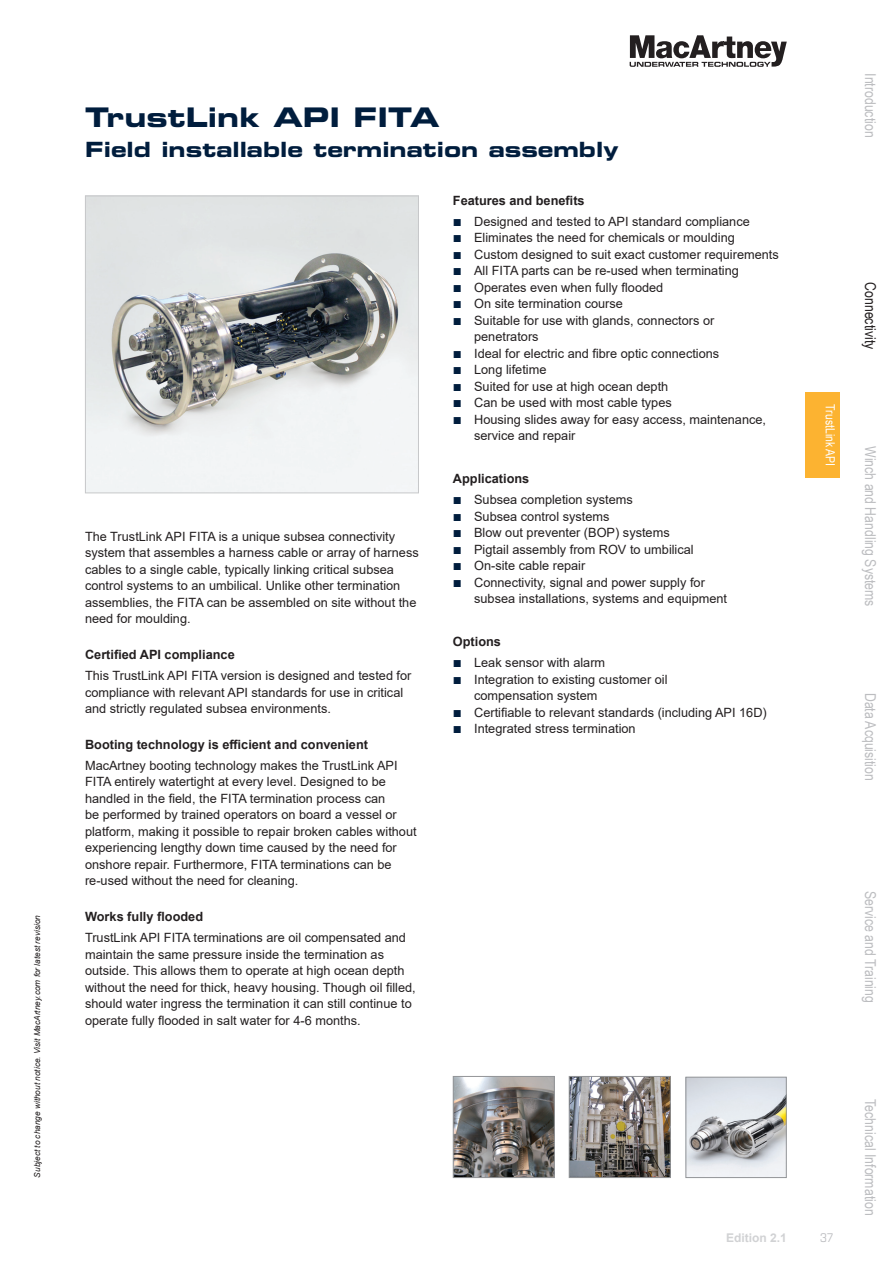
<style>
.page{position:relative;width:893px;height:1263px;background:#fff}
.page>*{position:absolute;margin:0;border:0;box-sizing:border-box;transform-origin:0 0}
.Overskrift{font:27px "Eurostile LT Std Bold Ex 2";color:#001d3d}
.Overskrift_2__linie{font:21px "Eurostile LT Std Bold Ex 2";color:#001d3d}
.t1{font:15px "Arial Narrow";color:#bcbdc0}
.t2{font:15px "Arial Narrow";color:#231f20}
.Brødtekst{font:12.75px/16.5px "Arial";color:#231f20}
.Rubrik_overskrift{font:700 12.75px "Arial";color:#231f20}
.t3{font:12.75px "Arial Narrow";color:#fff}
._2nd_edition_-_venst{font:700 12px "Arial";color:#d1d2d4}
.t4{font:condensed 12px "Eurostile LT Std";color:#bcbdc0}
.t5{font:italic 8.25px "Arial";color:#231f20}
.s1{font-weight:700;font-size:15px;color:#001d3d}
</style>
<div class="page">
<img style="left:87px;top:198px;width:330px;height:293px">
<div style="left:85px;top:196px;width:334px;height:297px;border:1px solid #c7c8ca"></div>
<img style="left:687px;top:1079px;width:98px;height:97px">
<div style="left:685px;top:1077px;width:102px;height:101px;border:1px solid #939598"></div>
<img style="left:571px;top:1078px;width:98px;height:98px">
<div style="left:569px;top:1076px;width:102px;height:102px;border:1px solid #939598"></div>
<img style="left:455px;top:1078px;width:98px;height:98px">
<div style="left:453px;top:1076px;width:102px;height:102px;border:1px solid #939598"></div>
<div style="left:806px;top:393px;width:34px;height:85px;background:#fcb331"></div>
<svg style="left:630px;top:35px;width:157px;height:32px"></svg>
<p class="t5" style="left:32px;top:1177px;width:264px;rotate:-90deg">Subject to change without notice. Visit MacArtney.com for latest revision</p>
<p class="Overskrift" style="left:85px;top:98px;width:356px">TrustLink API FITA</p>
<p class="Overskrift_2__linie" style="left:85px;top:134px;width:535px">Field installable termination assembly</p>
<p class="Brødtekst" style="left:85px;top:528px;width:335px">The TrustLink API FITA is a unique subsea connectivity system that assembles a harness cable or array of harness cables to a single cable, typically linking critical subsea control systems to an umbilical. Unlike other termination assemblies, the FITA can be assembled on site without the need for moulding.</p>
<p class="Rubrik_overskrift" style="left:85px;top:646px;width:151px">Certified API compliance</p>
<p class="Brødtekst" style="left:85px;top:667px;width:328px">This TrustLink API FITA version is designed and tested for compliance with relevant API standards for use in critical and strictly regulated subsea environments.</p>
<p class="Rubrik_overskrift" style="left:85px;top:736px;width:285px">Booting technology is efficient and convenient</p>
<p class="Brødtekst" style="left:85px;top:757px;width:333px">MacArtney booting technology makes the TrustLink API FITA entirely watertight at every level. Designed to be handled in the field, the FITA termination process can<br>be performed by trained operators on board a vessel or platform, making it possible to repair broken cables without experiencing lengthy down time caused by the need for onshore repair. Furthermore, FITA terminations can be</p>
<p class="Brødtekst" style="left:85px;top:872px;width:215px">re-used without the need for cleaning.</p>
<p class="Rubrik_overskrift" style="left:85px;top:908px;width:120px">Works fully flooded</p>
<p class="Brødtekst" style="left:85px;top:929px;width:332px">TrustLink API FITA terminations are oil compensated and maintain the same pressure inside the termination as outside. This allows them to operate at high ocean depth without the need for thick, heavy housing. Though oil filled, should water ingress the termination it can still continue to operate fully flooded in salt water for 4-6 months.</p>
<p class="Rubrik_overskrift" style="left:453px;top:191px;width:133px">Features and benefits</p>
<p class="Brødtekst" style="left:453px;top:213px;width:298px"><span class="s1">■</span> Designed and tested to API standard compliance</p>
<p class="Brødtekst" style="left:453px;top:229px;width:284px"><span class="s1">■</span> Eliminates the need for chemicals or moulding</p>
<p class="Brødtekst" style="left:453px;top:246px;width:327px"><span class="s1">■</span> Custom designed to suit exact customer requirements</p>
<p class="Brødtekst" style="left:453px;top:262px;width:288px"><span class="s1">■</span> All FITA parts can be re-used when terminating</p>
<p class="Brødtekst" style="left:453px;top:279px;width:212px"><span class="s1">■</span> Operates even when fully flooded</p>
<p class="Brødtekst" style="left:453px;top:295px;width:172px"><span class="s1">■</span> On site termination course</p>
<p class="Brødtekst" style="left:474px;top:312px;width:242px;text-indent:-21px"><span class="s1">■</span> Suitable for use with glands, connectors or penetrators</p>
<p class="Brødtekst" style="left:453px;top:345px;width:268px"><span class="s1">■</span> Ideal for electric and fibre optic connections</p>
<p class="Brødtekst" style="left:453px;top:361px;width:95px"><span class="s1">■</span> Long lifetime</p>
<p class="Brødtekst" style="left:453px;top:378px;width:217px"><span class="s1">■</span> Suited for use at high ocean depth</p>
<p class="Brødtekst" style="left:453px;top:394px;width:220px"><span class="s1">■</span> Can be used with most cable types</p>
<p class="Brødtekst" style="left:474px;top:411px;width:293px;text-indent:-21px"><span class="s1">■</span> Housing slides away for easy access, maintenance, service and repair</p>
<p class="Rubrik_overskrift" style="left:453px;top:470px;width:78px">Applications</p>
<p class="Brødtekst" style="left:453px;top:491px;width:181px"><span class="s1">■</span> Subsea completion systems</p>
<p class="Brødtekst" style="left:453px;top:508px;width:158px"><span class="s1">■</span> Subsea control systems</p>
<p class="Brødtekst" style="left:453px;top:524px;width:218px"><span class="s1">■</span> Blow out preventer (BOP) systems</p>
<p class="Brødtekst" style="left:453px;top:541px;width:242px"><span class="s1">■</span> Pigtail assembly from ROV to umbilical</p>
<p class="Brødtekst" style="left:453px;top:557px;width:134px"><span class="s1">■</span> On-site cable repair</p>
<p class="Brødtekst" style="left:474px;top:574px;width:254px;text-indent:-21px"><span class="s1">■</span> Connectivity, signal and power supply for subsea installations, systems and equipment</p>
<p class="Rubrik_overskrift" style="left:453px;top:633px;width:50px">Options</p>
<p class="Brødtekst" style="left:453px;top:654px;width:154px"><span class="s1">■</span> Leak sensor with alarm</p>
<p class="Brødtekst" style="left:474px;top:671px;width:195px;text-indent:-21px"><span class="s1">■</span> Integration to existing customer oil compensation system</p>
<p class="Brødtekst" style="left:453px;top:704px;width:315px"><span class="s1">■</span> Certifiable to relevant standards (including API 16D)</p>
<p class="Brødtekst" style="left:453px;top:720px;width:184px"><span class="s1">■</span> Integrated stress termination</p>
<p class="_2nd_edition_-_venst" style="left:726px;top:1229px;width:62px">Edition 2.1</p>
<p class="t1" style="left:881px;top:73px;width:66px;rotate:90deg">Introduction</p>
<p class="t3" style="left:840px;top:404px;width:63px;rotate:90deg">TrustLink API</p>
<p class="t2" style="left:881px;top:282px;width:68px;rotate:90deg">Connectivity</p>
<p class="t1" style="left:881px;top:446px;width:162px;rotate:90deg">Winch and Handling Systems</p>
<p class="t1" style="left:881px;top:693px;width:90px;rotate:90deg">Data Acquisition</p>
<p class="t1" style="left:881px;top:891px;width:114px;rotate:90deg">Service and Training</p>
<p class="t4" style="left:820px;top:1231px;width:15px">37</p>
<p class="t1" style="left:881px;top:1099px;width:118px;rotate:90deg">Technical Information</p>
</div>
